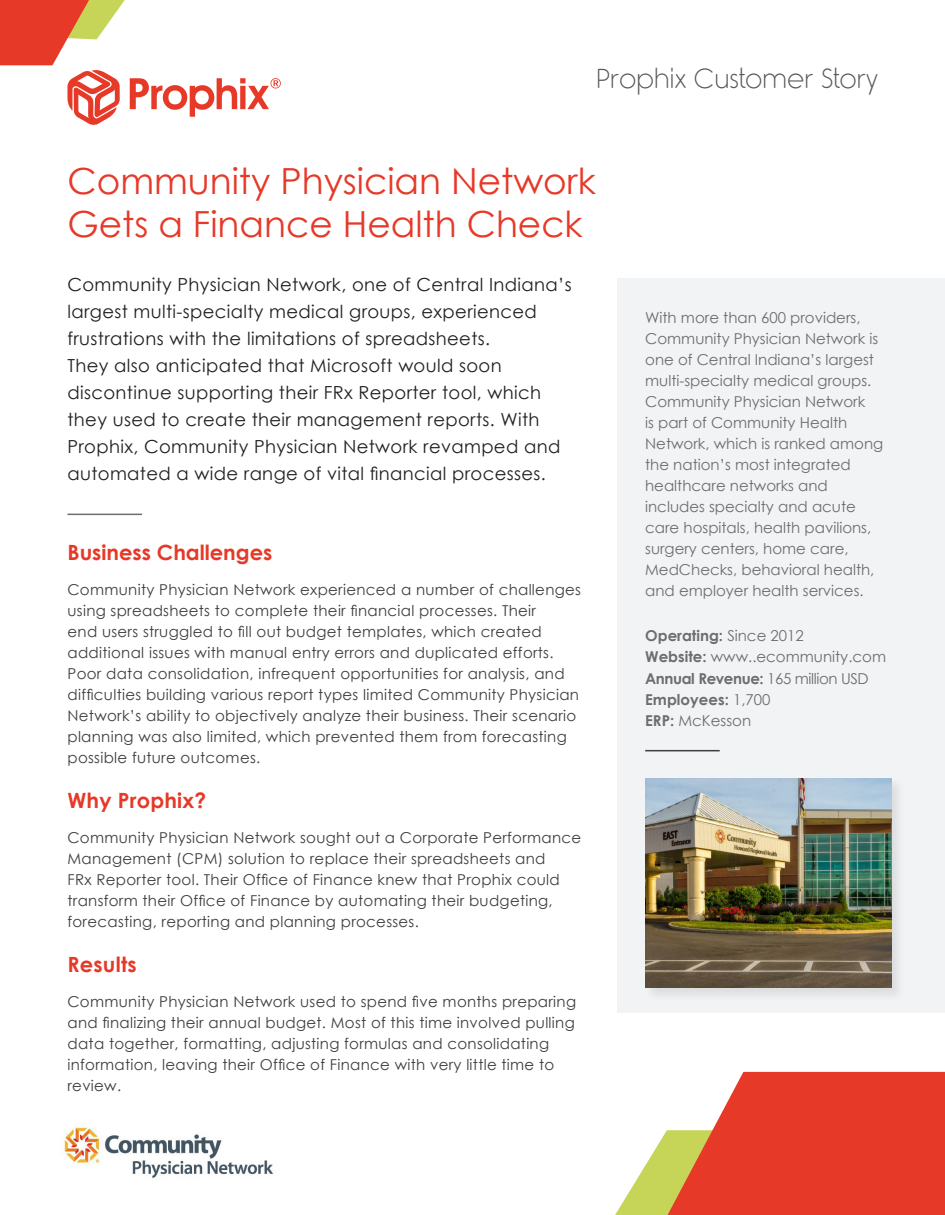
<style>
.page{position:relative;width:945px;height:1215px;background:#fff}
.page>*{position:absolute;margin:0;border:0;box-sizing:border-box;transform-origin:0 0}
.t1{font:36px/43.2px "Century Gothic";color:#e63928}
.t2{font:27px "Rimouski Lt";letter-spacing:.025em;color:#57585a}
.t3{font:700 21px "Century Gothic";color:#e63928}
.t4{font:18px/27px "Century Gothic";letter-spacing:.02em;color:#231f20}
.t5{font:15px/21px "Century Gothic";letter-spacing:.02em;color:#3e3e3f}
.t6{font:15px/21px "Century Gothic";color:#6c6d70}
.t7{font:700 15px "Century Gothic";color:#6c6d70}
.t8{font:700 15px "Century Gothic";letter-spacing:-.025em;color:#6c6d70}
.s1{font-weight:400}
.s2{font-weight:700}
</style>
<div class="page">
<div style="left:617px;top:278px;width:328px;height:734px;background:#f2f3f4"></div>
<hr style="left:68px;top:514px;width:74px;height:1px;background:#6c6d70">
<hr style="left:645px;top:750px;width:75px;height:1px;background:#3e3e3f">
<svg style="left:615px;top:1072px;width:330px;height:143px"></svg>
<div style="left:644px;top:777px;width:262px;height:225px;background:#e8e9ea"></div>
<img style="left:645px;top:778px;width:247px;height:210px">
<svg style="left:0;top:0;width:281px;height:125px"></svg>
<img style="left:63px;top:1125px;width:210px;height:53px">
<p class="t2" style="left:597px;top:64px;width:282px">Prophix Customer Story</p>
<p class="t1" style="left:68px;top:159px;width:530px">Community Physician Network<br>Gets a Finance Health Check</p>
<p class="t4" style="left:68px;top:271px;width:506px">Community Physician Network, one of Central Indiana’s largest multi-specialty medical groups, experienced frustrations with the limitations of spreadsheets.<br>They also anticipated that Microsoft would soon discontinue supporting their FRx Reporter tool, which they used to create their management reports. With Prophix, Community Physician Network revamped and automated a wide range of vital financial processes.</p>
<p class="t3" style="left:68px;top:537px;width:206px">Business Challenges</p>
<p class="t5" style="left:68px;top:578px;width:515px">Community Physician Network experienced a number of challenges using spreadsheets to complete their financial processes. Their<br>end users struggled to fill out budget templates, which created additional issues with manual entry errors and duplicated efforts.<br>Poor data consolidation, infrequent opportunities for analysis, and difficulties building various report types limited Community Physician Network’s ability to objectively analyze their business. Their scenario planning was also limited, which prevented them from forecasting possible future outcomes.</p>
<p class="t3" style="left:68px;top:785px;width:140px">Why Prophix?</p>
<p class="t5" style="left:68px;top:826px;width:515px">Community Physician Network sought out a Corporate Performance Management (CPM) solution to replace their spreadsheets and<br>FRx Reporter tool. Their Office of Finance knew that Prophix could transform their Office of Finance by automating their budgeting, forecasting, reporting and planning processes.</p>
<p class="t3" style="left:68px;top:948px;width:71px">Results</p>
<p class="t5" style="left:68px;top:990px;width:510px">Community Physician Network used to spend five months preparing and finalizing their annual budget. Most of this time involved pulling data together, formatting, adjusting formulas and consolidating information, leaving their Office of Finance with very little time to review.</p>
<p class="t6" style="left:645px;top:307px;width:240px">With more than 600 providers,<br>Community Physician Network is one of Central Indiana’s largest multi-specialty medical groups.<br>Community Physician Network<br>is part of Community Health<br>Network, which is ranked among the nation’s most integrated healthcare networks and includes specialty and acute care hospitals, health pavilions, surgery centers, home care,<br>MedChecks, behavioral health, and employer health services.</p>
<p class="t7" style="left:645px;top:624px;width:160px">Operating: <span class="s1">Since 2012</span></p>
<p class="t6" style="left:645px;top:646px;width:242px"><span class="s2">Website:</span> www..ecommunity.com</p>
<p class="t8" style="left:645px;top:667px;width:225px">Annual Revenue: <span class="s1">165 million USD</span></p>
<p class="t7" style="left:645px;top:688px;width:127px">Employees: <span class="s1">1,700</span></p>
<p class="t6" style="left:645px;top:710px;width:108px"><span class="s2">ERP:</span> McKesson</p>
</div>
